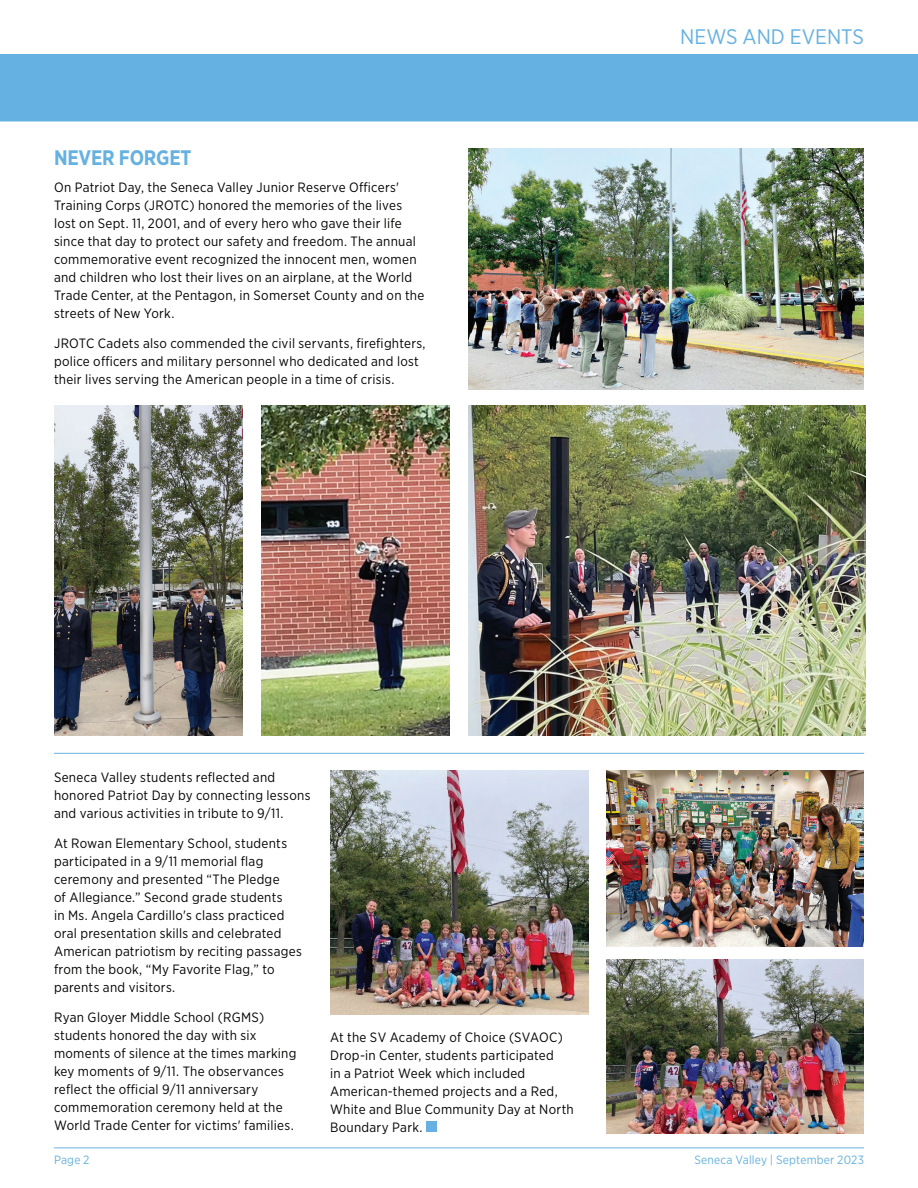
<style>
.page{position:relative;width:918px;height:1188px;background:#fff}
.page>*{position:absolute;margin:0;border:0;box-sizing:border-box;transform-origin:0 0}
.t1{font:21px "Gotham Narrow";color:#65b1e1}
.t2{font:700 21px "Gotham Narrow";letter-spacing:-.01em;color:#65b1e1;scale:.95 1}
.t3{font:13.5px/18px "Gotham Narrow";letter-spacing:.02em;color:#040503}
.t4{font:12px "Gotham Narrow";letter-spacing:.015em;color:#65b1e1}
</style>
<div class="page">
<hr style="left:54px;top:1148px;width:810px;height:1px;background:#65b1e1">
<div style="left:0;top:54px;width:918px;height:68px;background:#65b1e1"></div>
<img style="left:55px;top:405px;width:188px;height:330px">
<img style="left:261px;top:405px;width:189px;height:330px">
<img style="left:468px;top:405px;width:398px;height:330px">
<img style="left:468px;top:148px;width:396px;height:242px">
<img style="left:330px;top:771px;width:258px;height:243px">
<img style="left:606px;top:771px;width:258px;height:175px">
<img style="left:606px;top:959px;width:258px;height:175px">
<div style="left:426px;top:1121px;width:11px;height:11px;background:#65b1e1"></div>
<hr style="left:54px;top:753px;width:810px;height:1px;background:#65b1e1">
<h1 class="t2" style="left:54px;top:144px;width:146px">NEVER FORGET</h1>
<p class="t3" style="left:54px;top:178px;width:372px">On Patriot Day, the Seneca Valley Junior Reserve Officers' Training Corps (JROTC) honored the memories of the lives lost on Sept. 11, 2001, and of every hero who gave their life since that day to protect our safety and freedom. The annual commemorative event recognized the innocent men, women and children who lost their lives on an airplane, at the World Trade Center, at the Pentagon, in Somerset County and on the streets of New York.</p>
<p class="t3" style="left:54px;top:334px;width:373px">JROTC Cadets also commended the civil servants, firefighters, police officers and military personnel who dedicated and lost their lives serving the American people in a time of crisis.</p>
<h1 class="t1" style="left:680px;top:23px;width:185px">NEWS AND EVENTS</h1>
<p class="t3" style="left:54px;top:768px;width:258px">Seneca Valley students reflected and honored Patriot Day by connecting lessons and various activities in tribute to 9/11.</p>
<p class="t3" style="left:54px;top:834px;width:249px">At Rowan Elementary School, students participated in a 9/11 memorial flag ceremony and presented “The Pledge<br>of Allegiance.” Second grade students<br>in Ms. Angela Cardillo's class practiced oral presentation skills and celebrated American patriotism by reciting passages from the book, “My Favorite Flag,” to parents and visitors.</p>
<p class="t3" style="left:54px;top:1008px;width:244px">Ryan Gloyer Middle School (RGMS) students honored the day with six moments of silence at the times marking key moments of 9/11. The observances reflect the official 9/11 anniversary commemoration ceremony held at the World Trade Center for victims' families.</p>
<p class="t3" style="left:330px;top:1028px;width:245px">At the SV Academy of Choice (SVAOC)<br>Drop-in Center, students participated<br>in a Patriot Week which included<br>American-themed projects and a Red,<br>White and Blue Community Day at North<br>Boundary Park.</p>
<p class="t4" style="left:54px;top:1153px;width:37px">Page 2</p>
<p class="t4" style="left:694px;top:1153px;width:171px">Seneca Valley | September 2023</p>
</div>
